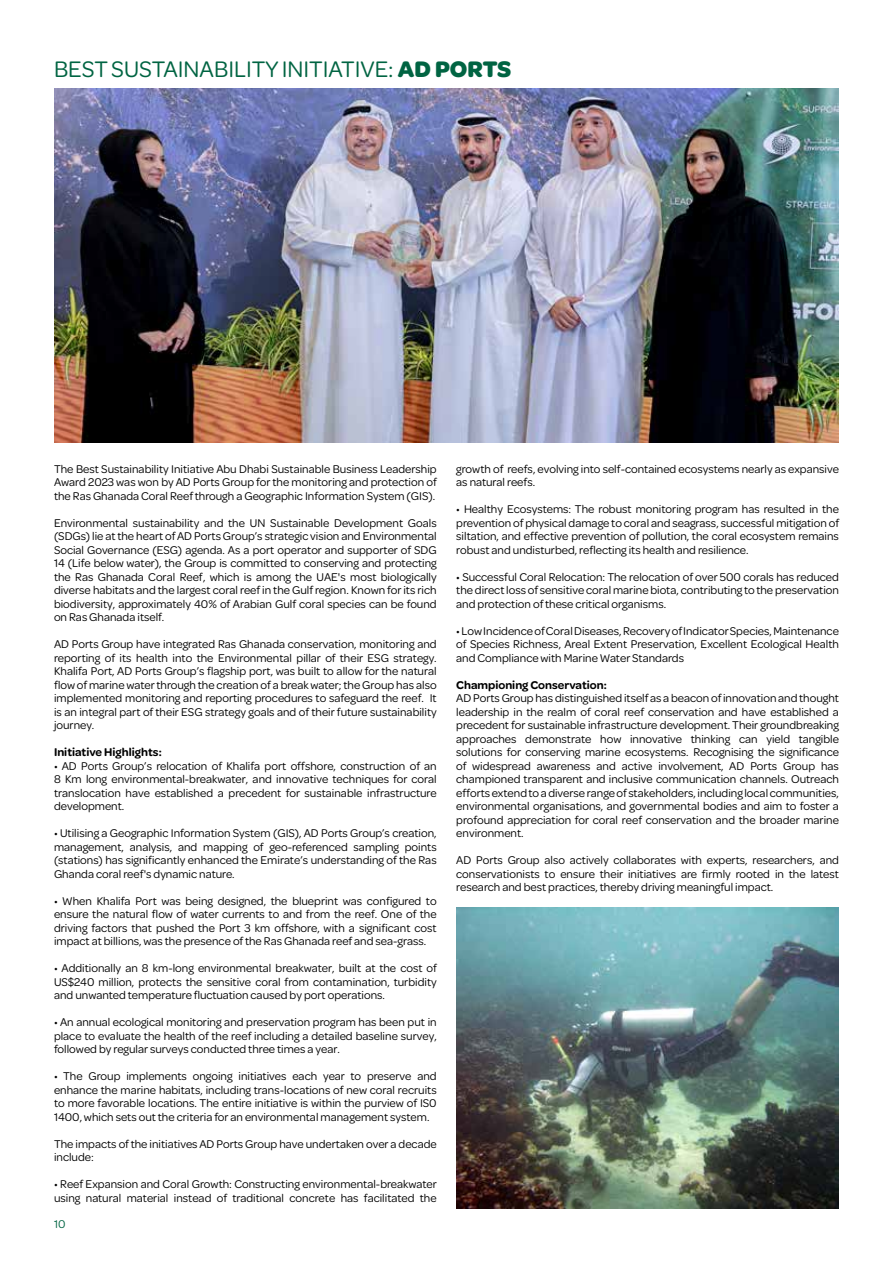
<style>
.page{position:relative;width:893px;height:1263px;background:#fff}
.page>*{position:absolute;margin:0;border:0;box-sizing:border-box;transform-origin:0 0}
.t1{font:24px "Omnes";color:#006442}
.t2{font:12px/13.5px "Omnes";color:#000;text-align:justify}
.t3{font:600 12px "Omnes";color:#000}
.t4{font:12px "Omnes";color:#006442}
.s1{font-weight:700}
</style>
<div class="page">
<img style="left:54px;top:88px;width:785px;height:354px">
<img style="left:456px;top:908px;width:383px;height:301px">
<h1 class="t1" style="left:54px;top:53px;width:459px">BEST SUSTAINABILITY INITIATIVE: <span class="s1">AD PORTS</span></h1>
<p class="t2" style="left:54px;top:461px;width:385px">The Best Sustainability Initiative Abu Dhabi Sustainable Business Leadership Award 2023 was won by AD Ports Group for the monitoring and protection of the Ras Ghanada Coral Reef through a Geographic Information System (GIS).</p>
<p class="t2" style="left:54px;top:515px;width:384px">Environmental sustainability and the UN Sustainable Development Goals (SDGs) lie at the heart of AD Ports Group’s strategic vision and Environmental Social Governance (ESG) agenda. As a port operator and supporter of SDG 14 (Life below water), the Group is committed to conserving and protecting the Ras Ghanada Coral Reef, which is among the UAE's most biologically diverse habitats and the largest coral reef in the Gulf region. Known for its rich biodiversity, approximately 40% of Arabian Gulf coral species can be found on Ras Ghanada itself.</p>
<p class="t2" style="left:54px;top:637px;width:384px">AD Ports Group have integrated Ras Ghanada conservation, monitoring and reporting of its health into the Environmental pillar of their ESG strategy.<br>Khalifa Port, AD Ports Group’s flagship port, was built to allow for the natural flow of marine water through the creation of a break water; the Group has also implemented monitoring and reporting procedures to safeguard the reef. It is an integral part of their ESG strategy goals and of their future sustainability journey.</p>
<p class="t3" style="left:54px;top:744px;width:109px">Initiative Highlights:</p>
<p class="t2" style="left:54px;top:758px;width:384px">• AD Ports Group’s relocation of Khalifa port offshore, construction of an 8 Km long environmental-breakwater, and innovative techniques for coral translocation have established a precedent for sustainable infrastructure development.</p>
<p class="t2" style="left:54px;top:826px;width:384px">• Utilising a Geographic Information System (GIS), AD Ports Group’s creation, management, analysis, and mapping of geo-referenced sampling points (stations) has significantly enhanced the Emirate’s understanding of the Ras Ghanda coral reef's dynamic nature.</p>
<p class="t2" style="left:54px;top:893px;width:384px">• When Khalifa Port was being designed, the blueprint was configured to ensure the natural flow of water currents to and from the reef. One of the driving factors that pushed the Port 3 km offshore, with a significant cost impact at billions, was the presence of the Ras Ghanada reef and sea-grass.</p>
<p class="t2" style="left:54px;top:961px;width:385px">• Additionally an 8 km-long environmental breakwater, built at the cost of US$240 million, protects the sensitive coral from contamination, turbidity and unwanted temperature fluctuation caused by port operations.</p>
<p class="t2" style="left:54px;top:1015px;width:384px">• An annual ecological monitoring and preservation program has been put in place to evaluate the health of the reef including a detailed baseline survey, followed by regular surveys conducted three times a year.</p>
<p class="t2" style="left:54px;top:1069px;width:384px">• The Group implements ongoing initiatives each year to preserve and enhance the marine habitats, including trans-locations of new coral recruits to more favorable locations. The entire initiative is within the purview of IS0<br>1400, which sets out the criteria for an environmental management system.</p>
<p class="t2" style="left:54px;top:1136px;width:384px">The impacts of the initiatives AD Ports Group have undertaken over a decade include:</p>
<p class="t2" style="left:54px;top:1177px;width:384px">• Reef Expansion and Coral Growth: Constructing environmental-breakwater using natural material instead of traditional concrete has facilitated the</p>
<p class="t4" style="left:54px;top:1215px;width:13px">10</p>
<p class="t2" style="left:456px;top:461px;width:384px">growth of reefs, evolving into self-contained ecosystems nearly as expansive as natural reefs.</p>
<p class="t2" style="left:456px;top:502px;width:385px">• Healthy Ecosystems: The robust monitoring program has resulted in the prevention of physical damage to coral and seagrass, successful mitigation of siltation, and effective prevention of pollution, the coral ecosystem remains robust and undisturbed, reflecting its health and resilience.</p>
<p class="t2" style="left:456px;top:569px;width:384px">• Successful Coral Relocation: The relocation of over 500 corals has reduced the direct loss of sensitive coral marine biota, contributing to the preservation and protection of these critical organisms.</p>
<p class="t2" style="left:456px;top:623px;width:384px">• Low Incidence of Coral Diseases, Recovery of Indicator Species, Maintenance of Species Richness, Areal Extent Preservation, Excellent Ecological Health and Compliance with Marine Water Standards</p>
<p class="t3" style="left:456px;top:676px;width:152px">Championing Conservation:</p>
<p class="t2" style="left:456px;top:691px;width:384px">AD Ports Group has distinguished itself as a beacon of innovation and thought leadership in the realm of coral reef conservation and have established a precedent for sustainable infrastructure development. Their groundbreaking approaches demonstrate how innovative thinking can yield tangible solutions for conserving marine ecosystems. Recognising the significance of widespread awareness and active involvement, AD Ports Group has championed transparent and inclusive communication channels. Outreach efforts extend to a diverse range of stakeholders, including local communities, environmental organisations, and governmental bodies and aim to foster a profound appreciation for coral reef conservation and the broader marine environment.</p>
<p class="t2" style="left:456px;top:853px;width:384px">AD Ports Group also actively collaborates with experts, researchers, and conservationists to ensure their initiatives are firmly rooted in the latest research and best practices, thereby driving meaningful impact.</p>
</div>
